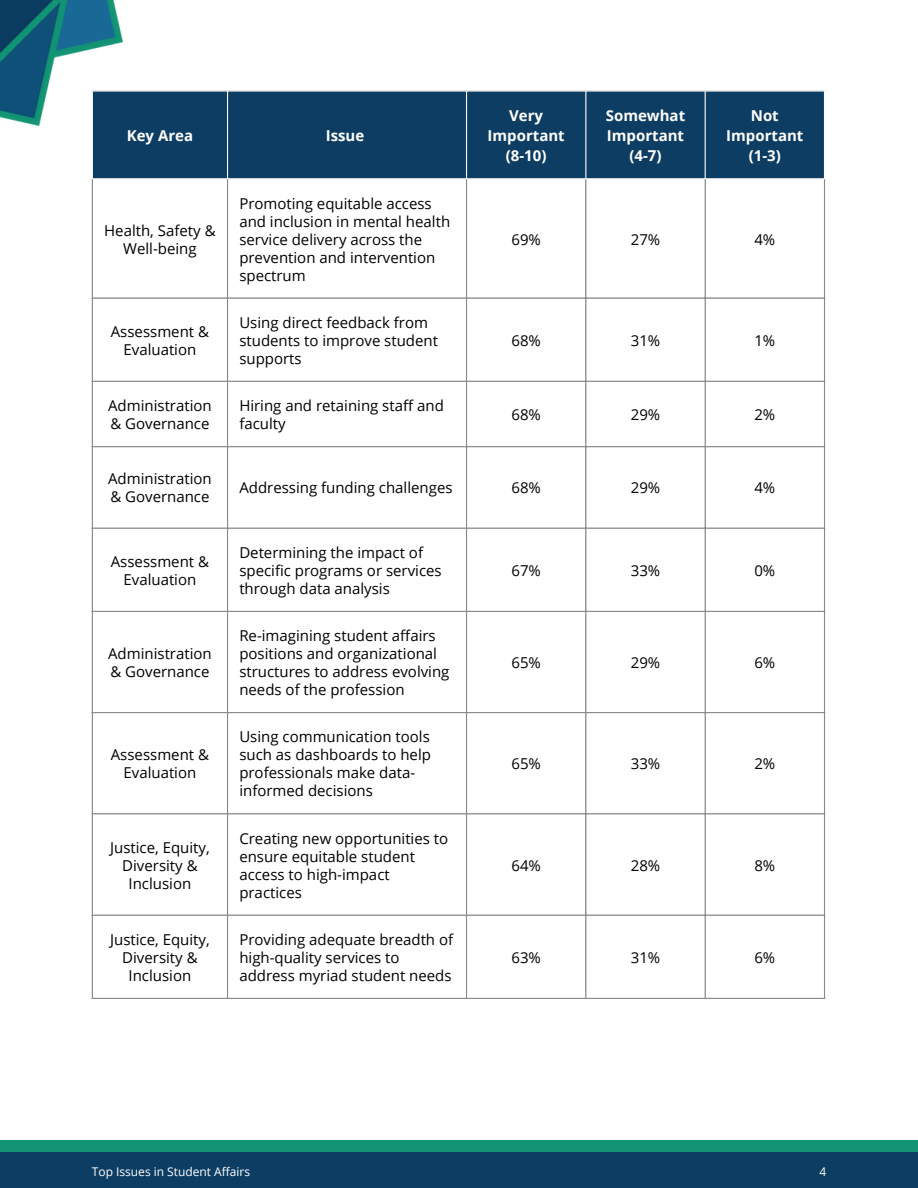
<style>
.page{position:relative;width:918px;height:1188px;background:#fff}
.page>*{position:absolute;margin:0;border:0;box-sizing:border-box;transform-origin:0 0}
.t1{font:15px/18px "Open Sans";color:#000}
.t2{font:700 15px/20.2px "Open Sans";color:#fff;text-align:center}
.t3{font:12px "Open Sans";color:#fff}
</style>
<div class="page">
<div style="left:0;top:1151px;width:918px;height:37px;background:#0d3d63"></div>
<div style="left:0;top:1140px;width:918px;height:11px;background:#139475"></div>
<div style="left:93px;top:92px;width:731px;height:86px;background:#0d3d63"></div>
<hr style="left:227px;top:92px;width:1px;height:86px;background:#fff">
<hr style="left:466px;top:92px;width:1px;height:86px;background:#fff">
<hr style="left:585px;top:92px;width:1px;height:86px;background:#fff">
<hr style="left:705px;top:92px;width:1px;height:86px;background:#fff">
<hr style="left:92px;top:179px;width:1px;height:819px;background:#888a8a">
<hr style="left:227px;top:179px;width:1px;height:819px;background:#888a8a">
<hr style="left:466px;top:179px;width:1px;height:819px;background:#888a8a">
<hr style="left:585px;top:179px;width:1px;height:819px;background:#888a8a">
<hr style="left:705px;top:179px;width:1px;height:819px;background:#888a8a">
<hr style="left:824px;top:179px;width:1px;height:819px;background:#888a8a">
<hr style="left:92px;top:297px;width:733px;height:2px;background:#888a8a">
<hr style="left:92px;top:381px;width:733px;height:1px;background:#888a8a">
<hr style="left:92px;top:446px;width:733px;height:1px;background:#888a8a">
<hr style="left:92px;top:528px;width:733px;height:1px;background:#888a8a">
<hr style="left:92px;top:611px;width:733px;height:1px;background:#888a8a">
<hr style="left:92px;top:712px;width:733px;height:1px;background:#888a8a">
<hr style="left:92px;top:813px;width:733px;height:1px;background:#888a8a">
<hr style="left:92px;top:915px;width:733px;height:1px;background:#888a8a">
<hr style="left:92px;top:998px;width:733px;height:1px;background:#888a8a">
<img style="left:0;top:0;width:164px;height:164px">
<p class="t2" style="left:127px;top:125px;width:68px">Key Area</p>
<p class="t2" style="left:326px;top:125px;width:40px">Issue</p>
<p class="t1" style="left:104px;top:221px;width:113px;text-align:center">Health, Safety &amp;<br>Well-being</p>
<p class="t1" style="left:239px;top:194px;width:212px">Promoting equitable access and inclusion in mental health service delivery across the prevention and intervention spectrum</p>
<p class="t1" style="left:111px;top:322px;width:100px;text-align:center">Assessment &amp;<br>Evaluation</p>
<p class="t1" style="left:239px;top:313px;width:200px">Using direct feedback from students to improve student supports</p>
<p class="t2" style="left:488px;top:105px;width:79px">Very<br>Important</p>
<p class="t2" style="left:506px;top:145px;width:42px">(8-10)</p>
<p class="t2" style="left:606px;top:105px;width:81px;text-align:left">Somewhat<br>Important</p>
<p class="t2" style="left:629px;top:145px;width:34px">(4-7)</p>
<p class="t2" style="left:726px;top:105px;width:79px">Not<br>Important (1-3)</p>
<p class="t1" style="left:511px;top:230px;width:31px">69%</p>
<p class="t1" style="left:631px;top:230px;width:31px">27%</p>
<p class="t1" style="left:754px;top:230px;width:22px">4%</p>
<p class="t1" style="left:511px;top:331px;width:31px">68%</p>
<p class="t1" style="left:631px;top:331px;width:31px">31%</p>
<p class="t1" style="left:754px;top:331px;width:22px">1%</p>
<p class="t1" style="left:108px;top:396px;width:105px">Administration &amp; Governance</p>
<p class="t1" style="left:239px;top:396px;width:206px">Hiring and retaining staff and faculty</p>
<p class="t1" style="left:511px;top:405px;width:31px">68%</p>
<p class="t1" style="left:631px;top:405px;width:31px">29%</p>
<p class="t1" style="left:754px;top:405px;width:22px">2%</p>
<p class="t1" style="left:108px;top:470px;width:105px">Administration &amp; Governance</p>
<p class="t1" style="left:239px;top:479px;width:215px">Addressing funding challenges</p>
<p class="t1" style="left:511px;top:479px;width:31px">68%</p>
<p class="t1" style="left:631px;top:479px;width:31px">29%</p>
<p class="t1" style="left:754px;top:479px;width:22px">4%</p>
<p class="t1" style="left:111px;top:552px;width:100px;text-align:center">Assessment &amp;<br>Evaluation</p>
<p class="t1" style="left:239px;top:543px;width:204px">Determining the impact of specific programs or services through data analysis</p>
<p class="t1" style="left:108px;top:644px;width:105px">Administration &amp; Governance</p>
<p class="t1" style="left:111px;top:746px;width:100px;text-align:center">Assessment &amp;<br>Evaluation</p>
<p class="t1" style="left:239px;top:626px;width:212px">Re-imagining student affairs positions and organizational structures to address evolving needs of the profession</p>
<p class="t1" style="left:239px;top:728px;width:193px">Using communication tools such as dashboards to help professionals make data&shy;informed decisions</p>
<p class="t1" style="left:110px;top:838px;width:101px;text-align:center">Justice, Equity,<br>Diversity &amp;<br>Inclusion</p>
<p class="t1" style="left:239px;top:829px;width:210px">Creating new opportunities to ensure equitable student access to high-impact practices</p>
<p class="t1" style="left:110px;top:930px;width:101px;text-align:center">Justice, Equity,<br>Diversity &amp;<br>Inclusion</p>
<p class="t1" style="left:239px;top:930px;width:215px">Providing adequate breadth of high-quality services to address myriad student needs</p>
<p class="t1" style="left:511px;top:561px;width:31px">67%</p>
<p class="t1" style="left:631px;top:561px;width:31px">33%</p>
<p class="t1" style="left:754px;top:561px;width:22px">0%</p>
<p class="t1" style="left:511px;top:653px;width:31px">65%</p>
<p class="t1" style="left:631px;top:653px;width:31px">29%</p>
<p class="t1" style="left:754px;top:653px;width:22px">6%</p>
<p class="t1" style="left:511px;top:755px;width:31px">65%</p>
<p class="t1" style="left:631px;top:755px;width:31px">33%</p>
<p class="t1" style="left:754px;top:755px;width:22px">2%</p>
<p class="t1" style="left:511px;top:856px;width:31px">64%</p>
<p class="t1" style="left:631px;top:856px;width:31px">28%</p>
<p class="t1" style="left:754px;top:856px;width:22px">8%</p>
<p class="t1" style="left:511px;top:948px;width:31px">63%</p>
<p class="t1" style="left:631px;top:948px;width:31px">31%</p>
<p class="t1" style="left:754px;top:948px;width:22px">6%</p>
<p class="t3" style="left:92px;top:1163px;width:160px">Top Issues in Student Affairs</p>
<h1 class="t3" style="left:819px;top:1163px;width:8px">4</h1>
</div>
